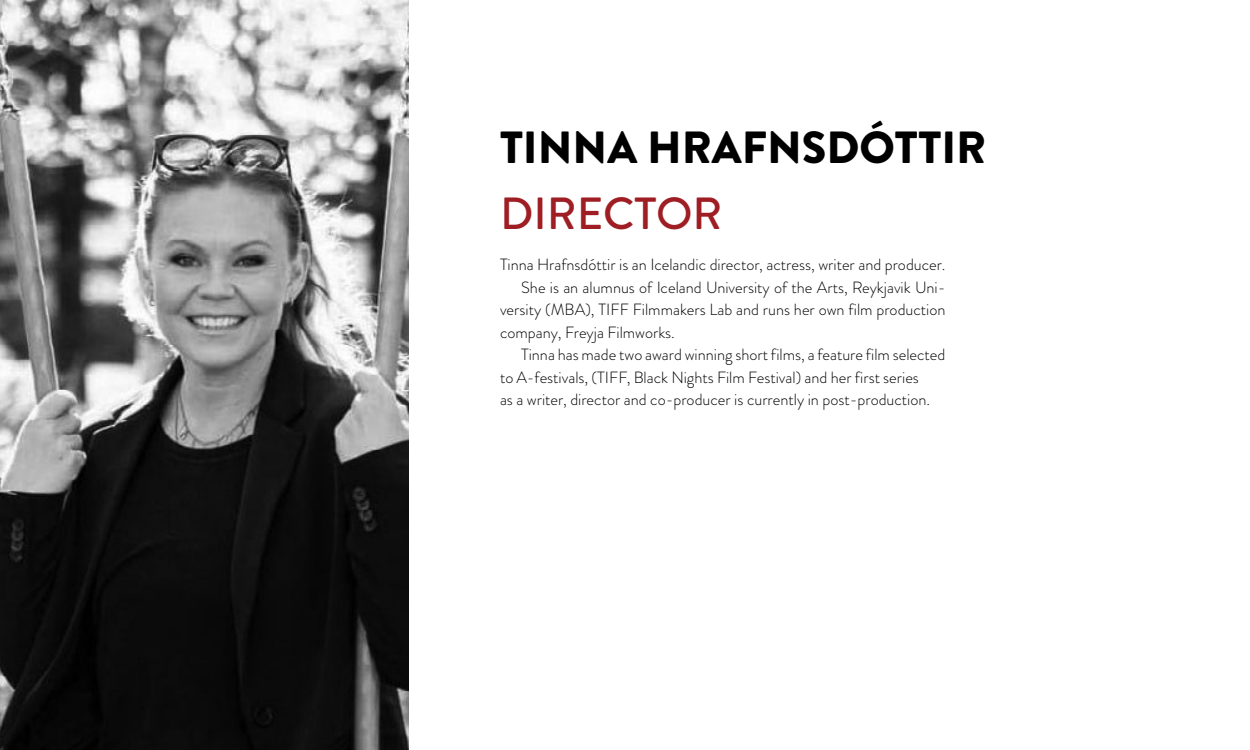
<style>
.page{position:relative;width:1250px;height:750px;background:#fff}
.page>*{position:absolute;margin:0;border:0;box-sizing:border-box;transform-origin:0 0}
.Header_span{font:900 45px "Brandon Grotesque";color:#000}
.Header_span-2{font:500 45px "Brandon Grotesque";color:#9e1e23}
.Meginmal{font:300 16.25px/22.5px "Brandon Grotesque";color:#000;text-align:justify}
.Meginmal2{font:300 16.25px "Brandon Grotesque";color:#000}
</style>
<div class="page">
<img style="left:0;top:0;width:409px;height:750px">
<p class="Header_span" style="left:500px;top:115px;width:488px">TINNA HRAFNSDÓTTIR</p>
<p class="Header_span-2" style="left:500px;top:183px;width:224px">DIRECTOR</p>
<p class="Meginmal2" style="left:500px;top:253px;width:447px">Tinna Hrafnsdóttir is an Icelandic director, actress, writer and producer.</p>
<p class="Meginmal" style="left:500px;top:276px;width:447px;text-indent:21px">She is an alumnus of Iceland University of the Arts, Reykjavik Uni&shy;versity (MBA), TIFF Filmmakers Lab and runs her own film production company, Freyja Filmworks.</p>
<p class="Meginmal" style="left:500px;top:343px;width:447px;text-align:left;text-indent:21px">Tinna has made two award winning short films, a feature film selected to A-festivals, (TIFF, Black Nights Film Festival) and her first series<br>as a writer, director and co-producer is currently in post-production.</p>
</div>
